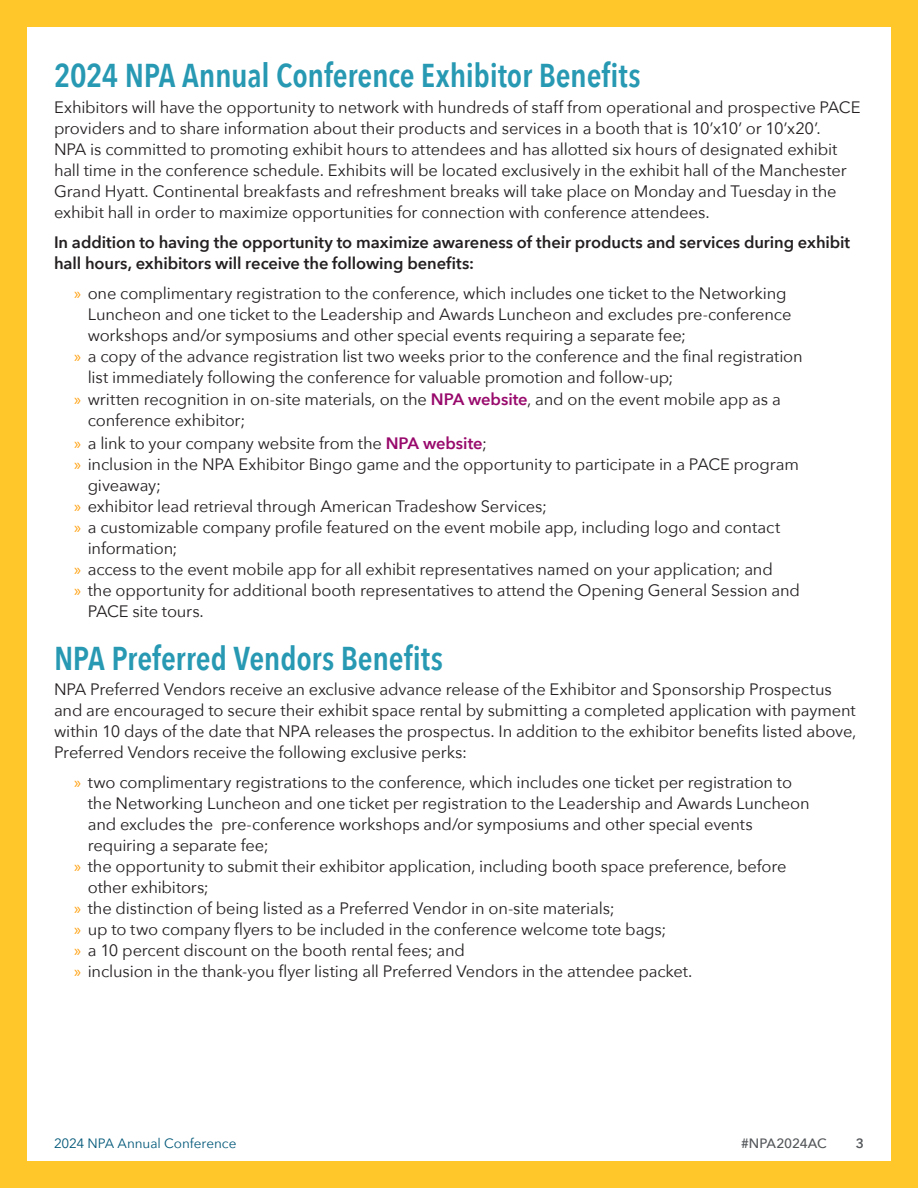
<style>
.page{position:relative;width:918px;height:1188px;background:#ffc72a}
.page>*{position:absolute;margin:0;border:0;box-sizing:border-box;transform-origin:0 0}
.heading_1{font:600 33px "Avenir Next Condensed";letter-spacing:-.005em;color:#2899b3}
.text{font:16.5px/21px "Avenir Next";letter-spacing:-.01em;color:#231f20}
.text-2{font:600 16.5px/21px "Avenir Next";letter-spacing:-.005em;color:#231f20}
.t1{font:13.5px "Avenir Next";color:#005778}
.t2{font:500 13.5px "Avenir Next";letter-spacing:-.015em;color:#54575a}
.t3{font:600 13.5px "Avenir Next";color:#54575a}
.s1{font-family:"Myriad Pro";color:#ff9f0d}
.s2{font-weight:600;color:#98096c}
</style>
<div class="page">
<div style="left:27px;top:27px;width:864px;height:1134px;background:#fff"></div>
<p class="heading_1" style="left:54px;top:47px;width:588px">2024 NPA Annual Conference Exhibitor Benefits</p>
<p class="text" style="left:54px;top:96px;width:808px">Exhibitors will have the opportunity to network with hundreds of staff from operational and prospective PACE providers and to share information about their products and services in a booth that is 10’x10’ or 10’x20’.<br>NPA is committed to promoting exhibit hours to attendees and has allotted six hours of designated exhibit hall time in the conference schedule. Exhibits will be located exclusively in the exhibit hall of the Manchester Grand Hyatt. Continental breakfasts and refreshment breaks will take place on Monday and Tuesday in the exhibit hall in order to maximize opportunities for connection with conference attendees.</p>
<p class="text-2" style="left:54px;top:231px;width:798px">In addition to having the opportunity to maximize awareness of their products and services during exhibit hall hours, exhibitors will receive the following benefits:</p>
<p class="text" style="left:88px;top:282px;width:705px;text-indent:-13px"><span class="s1">»</span> one complimentary registration to the conference, which includes one ticket to the Networking<br>Luncheon and one ticket to the Leadership and Awards Luncheon and excludes pre-conference workshops and/or symposiums and other special events requiring a separate fee;</p>
<p class="text" style="left:88px;top:345px;width:717px;text-indent:-13px"><span class="s1">»</span> a copy of the advance registration list two weeks prior to the conference and the final registration list immediately following the conference for valuable promotion and follow-up;</p>
<p class="text" style="left:88px;top:388px;width:695px;text-indent:-13px"><span class="s1">»</span> written recognition in on-site materials, on the <span class="s2">NPA website</span>, and on the event mobile app as a conference exhibitor;</p>
<p class="text" style="left:74px;top:432px;width:414px"><span class="s1">»</span> a link to your company website from the <span class="s2">NPA website</span>;</p>
<p class="text" style="left:88px;top:453px;width:713px;text-indent:-13px"><span class="s1">»</span> inclusion in the NPA Exhibitor Bingo game and the opportunity to participate in a PACE program giveaway;</p>
<p class="text" style="left:74px;top:495px;width:474px"><span class="s1">»</span> exhibitor lead retrieval through American Tradeshow Services;</p>
<p class="text" style="left:88px;top:516px;width:694px;text-indent:-13px"><span class="s1">»</span> a customizable company profile featured on the event mobile app, including logo and contact information;</p>
<p class="text" style="left:74px;top:558px;width:700px"><span class="s1">»</span> access to the event mobile app for all exhibit representatives named on your application; and</p>
<p class="text" style="left:88px;top:579px;width:714px;text-indent:-13px"><span class="s1">»</span> the opportunity for additional booth representatives to attend the Opening General Session and<br>PACE site tours.</p>
<p class="heading_1" style="left:54px;top:630px;width:391px">NPA Preferred Vendors Benefits</p>
<p class="text" style="left:54px;top:678px;width:804px">NPA Preferred Vendors receive an exclusive advance release of the Exhibitor and Sponsorship Prospectus and are encouraged to secure their exhibit space rental by submitting a completed application with payment within 10 days of the date that NPA releases the prospectus. In addition to the exhibitor benefits listed above, Preferred Vendors receive the following exclusive perks:</p>
<p class="text" style="left:88px;top:771px;width:724px;text-indent:-13px"><span class="s1">»</span> two complimentary registrations to the conference, which includes one ticket per registration to the Networking Luncheon and one ticket per registration to the Leadership and Awards Luncheon and excludes the pre-conference workshops and/or symposiums and other special events requiring a separate fee;</p>
<p class="text" style="left:88px;top:855px;width:700px;text-indent:-13px"><span class="s1">»</span> the opportunity to submit their exhibitor application, including booth space preference, before other exhibitors;</p>
<p class="text" style="left:74px;top:897px;width:542px"><span class="s1">»</span> the distinction of being listed as a Preferred Vendor in on-site materials;</p>
<p class="text" style="left:74px;top:918px;width:594px"><span class="s1">»</span> up to two company flyers to be included in the conference welcome tote bags;</p>
<p class="text" style="left:74px;top:939px;width:392px"><span class="s1">»</span> a 10 percent discount on the booth rental fees; and</p>
<p class="text" style="left:74px;top:960px;width:620px"><span class="s1">»</span> inclusion in the thank-you flyer listing all Preferred Vendors in the attendee packet.</p>
<p class="t1" style="left:54px;top:1131px;width:184px">2024 NPA Annual Conference</p>
<p class="t2" style="left:741px;top:1131px;width:87px">#NPA2024AC</p>
<p class="t3" style="left:856px;top:1131px;width:10px">3</p>
</div>
